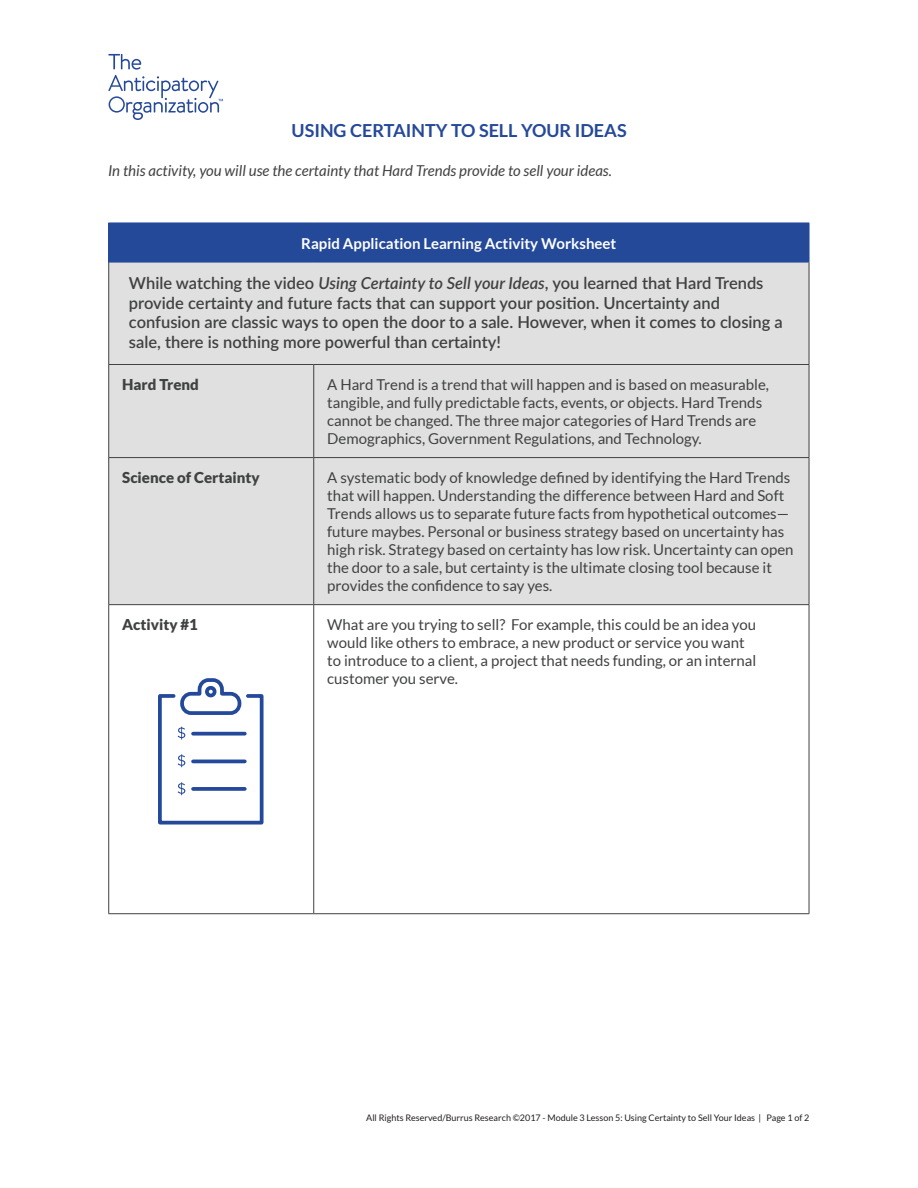
<style>
.page{position:relative;width:918px;height:1188px;background:#fff}
.page>*{position:absolute;margin:0;border:0;box-sizing:border-box;transform-origin:0 0}
.t1{font:700 18px "Lato";color:#254999}
.t2{font:600 16.5px/19.8px "Lato";color:#404141}
.t3{font:15px/18px "Lato";color:#404141}
.t4{font:italic 15px "Lato";color:#404141}
.t5{font:700 15px "Lato";color:#fff}
.t6{font:900 15px "Lato";color:#404141}
.t7{font:9px "Lato";color:#231f20}
.s1{font-style:italic}
</style>
<div class="page">
<svg style="left:108px;top:54px;width:115px;height:66px"></svg>
<div style="left:109px;top:223px;width:700px;height:39px;background:#254999"></div>
<div style="left:109px;top:263px;width:700px;height:341px;background:#e0e0e0"></div>
<hr style="left:809px;top:365px;width:1px;height:92px;background:#404141">
<hr style="left:809px;top:458px;width:1px;height:146px;background:#404141">
<hr style="left:108px;top:605px;width:1px;height:308px;background:#404141">
<hr style="left:313px;top:605px;width:1px;height:308px;background:#404141">
<hr style="left:809px;top:605px;width:1px;height:308px;background:#404141">
<hr style="left:314px;top:913px;width:495px;height:1px;background:#404141">
<hr style="left:108px;top:913px;width:206px;height:1px;background:#404141">
<hr style="left:108px;top:365px;width:1px;height:92px;background:#404141">
<hr style="left:313px;top:365px;width:1px;height:92px;background:#404141">
<hr style="left:108px;top:458px;width:1px;height:146px;background:#404141">
<hr style="left:313px;top:458px;width:1px;height:146px;background:#404141">
<hr style="left:108px;top:364px;width:206px;height:1px;background:#404141">
<hr style="left:314px;top:364px;width:495px;height:1px;background:#404141">
<hr style="left:108px;top:457px;width:206px;height:1px;background:#404141">
<hr style="left:314px;top:457px;width:495px;height:1px;background:#404141">
<hr style="left:108px;top:604px;width:206px;height:1px;background:#404141">
<hr style="left:314px;top:604px;width:495px;height:1px;background:#404141">
<hr style="left:108px;top:262px;width:1px;height:102px;background:#404141">
<hr style="left:809px;top:262px;width:1px;height:102px;background:#404141">
<hr style="left:108px;top:223px;width:1px;height:39px;background:#254999">
<hr style="left:809px;top:223px;width:1px;height:39px;background:#254999">
<hr style="left:108px;top:262px;width:206px;height:1px;background:#254999">
<hr style="left:314px;top:262px;width:495px;height:1px;background:#254999">
<svg style="left:158px;top:678px;width:105px;height:147px"></svg>
<p class="t1" style="left:292px;top:121px;width:337px">USING CERTAINTY TO SELL YOUR IDEAS</p>
<p class="t4" style="left:108px;top:162px;width:505px">In this activity, you will use the certainty that Hard Trends provide to sell your ideas.</p>
<p class="t5" style="left:301px;top:234px;width:317px">Rapid Application Learning Activity Worksheet</p>
<p class="t2" style="left:129px;top:272px;width:655px">While watching the video <span class="s1">Using Certainty to Sell your Ideas</span>, you learned that Hard Trends provide certainty and future facts that can support your position. Uncertainty and confusion are classic ways to open the door to a sale. However, when it comes to closing a sale, there is nothing more powerful than certainty!</p>
<p class="t6" style="left:122px;top:376px;width:78px">Hard Trend</p>
<p class="t3" style="left:327px;top:376px;width:443px">A Hard Trend is a trend that will happen and is based on measurable, tangible, and fully predictable facts, events, or objects. Hard Trends cannot be changed. The three major categories of Hard Trends are Demographics, Government Regulations, and Technology.</p>
<p class="t6" style="left:122px;top:469px;width:139px">Science of Certainty</p>
<p class="t3" style="left:327px;top:469px;width:468px">A systematic body of knowledge defined by identifying the Hard Trends that will happen. Understanding the difference between Hard and Soft Trends allows us to separate future facts from hypothetical outcomes— future maybes. Personal or business strategy based on uncertainty has high risk. Strategy based on certainty has low risk. Uncertainty can open the door to a sale, but certainty is the ultimate closing tool because it provides the confidence to say yes.</p>
<p class="t6" style="left:122px;top:616px;width:77px">Activity #1</p>
<p class="t3" style="left:327px;top:616px;width:431px">What are you trying to sell? For example, this could be an idea you would like others to embrace, a new product or service you want to introduce to a client, a project that needs funding, or an internal customer you serve.</p>
<p class="t7" style="left:366px;top:1113px;width:445px">All Rights Reserved/Burrus Research ©2017 - Module 3 Lesson 5: Using Certainty to Sell Your Ideas | Page 1 of 2</p>
</div>
